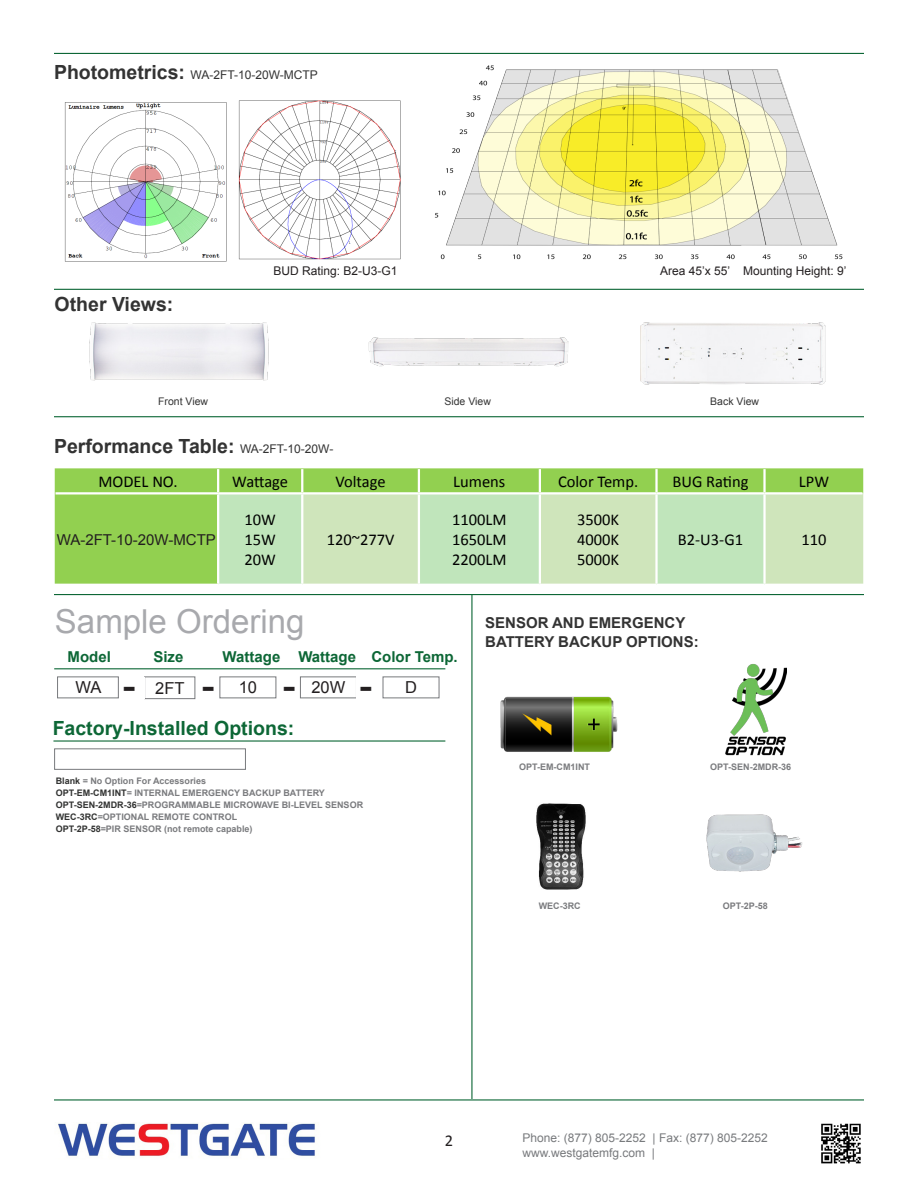
<style>
.page{position:relative;width:918px;height:1188px;background:#fff}
.page>*{position:absolute;margin:0;border:0;box-sizing:border-box;transform-origin:0 0}
.t1{font:33px "Arial";color:#a8a9ad}
.t2{font:700 28.5px "Verdana";color:#231f20}
.t3{font:700 19.5px "Arial";color:#333}
.t4{font:700 19.5px "Arial";color:#0d6736}
.t5{font:16.5px "Calibri";color:#000}
.t6{font:16.5px "Arial";color:#231f20}
.t7{font:16.5px "Calibri";color:#231f20}
.t8{font:700 15px "Arial";color:#333}
.t9{font:700 15px "Arial";color:#0d6736}
.t10{font:15px "Arial";color:#231f20}
.t11{font:12px "Arial";color:#787a7d}
.t12{font:12px "Arial";color:#231f20}
.t13{font:12px "Arial";color:#333}
.t14{font:10.5px "Arial";color:#333}
.t15{font:700 9px "Arial";color:#7a7b7e}
.s1{font-weight:700;font-size:19.5px}
.s2{font-weight:400;font-size:12px}
.s3{color:#323332}
</style>
<div class="page">
<hr style="left:54px;top:416px;width:810px;height:1px;background:#0d6736">
<hr style="left:54px;top:53px;width:810px;height:1px;background:#0d6736">
<hr style="left:54px;top:289px;width:810px;height:1px;background:#0d6736">
<div style="left:55px;top:468px;width:808px;height:116px;background:#92d050"></div>
<div style="left:218px;top:494px;width:84px;height:90px;background:#c0e5bb"></div>
<svg style="left:302px;top:494px;width:561px;height:90px;background:#c9e5bb"></svg>
<hr style="left:217px;top:469px;width:2px;height:23px;background:#fff">
<hr style="left:301px;top:469px;width:2px;height:23px;background:#fff">
<hr style="left:418px;top:469px;width:2px;height:23px;background:#fff">
<hr style="left:539px;top:469px;width:2px;height:23px;background:#fff">
<hr style="left:655px;top:469px;width:3px;height:23px;background:#fff">
<hr style="left:763px;top:469px;width:3px;height:23px;background:#fff">
<hr style="left:217px;top:495px;width:2px;height:89px;background:#fff">
<hr style="left:301px;top:495px;width:2px;height:89px;background:#fff">
<hr style="left:418px;top:495px;width:2px;height:89px;background:#fff">
<hr style="left:539px;top:495px;width:2px;height:89px;background:#fff">
<hr style="left:655px;top:495px;width:3px;height:89px;background:#fff">
<hr style="left:763px;top:495px;width:3px;height:89px;background:#fff">
<hr style="left:56px;top:492px;width:162px;height:2px;background:#fff">
<hr style="left:218px;top:492px;width:84px;height:2px;background:#fff">
<hr style="left:302px;top:492px;width:117px;height:2px;background:#fff">
<hr style="left:419px;top:492px;width:121px;height:2px;background:#fff">
<hr style="left:540px;top:492px;width:117px;height:2px;background:#fff">
<hr style="left:657px;top:492px;width:108px;height:2px;background:#fff">
<hr style="left:765px;top:492px;width:98px;height:2px;background:#fff">
<hr style="left:54px;top:594px;width:810px;height:1px;background:#0d6736">
<hr style="left:54px;top:1099px;width:810px;height:2px;background:#0d6736">
<hr style="left:471px;top:594px;width:1px;height:505px;background:#0d6736">
<img style="left:64px;top:102px;width:163px;height:160px">
<img style="left:239px;top:100px;width:162px;height:160px">
<img style="left:435px;top:65px;width:408px;height:195px">
<img style="left:89px;top:322px;width:180px;height:59px">
<hr style="left:53px;top:740px;width:392px;height:2px;background:#0d6736">
<div style="left:54px;top:748px;width:192px;height:22px;background:#fff;border:1px solid #787a7d"></div>
<img style="left:58px;top:1123px;width:257px;height:34px">
<img style="left:821px;top:1123px;width:40px;height:41px">
<img style="left:368px;top:337px;width:201px;height:30px">
<img style="left:500px;top:696px;width:118px;height:56px">
<img style="left:726px;top:664px;width:60px;height:92px">
<img style="left:536px;top:803px;width:50px;height:87px">
<img style="left:706px;top:814px;width:97px;height:58px">
<div style="left:57px;top:677px;width:62px;height:21px;border:1px solid #787a7d"></div>
<div style="left:220px;top:677px;width:56px;height:21px;border:1px solid #787a7d"></div>
<div style="left:300px;top:677px;width:57px;height:21px;border:1px solid #787a7d"></div>
<div style="left:144px;top:677px;width:51px;height:22px;border:1px solid #787a7d"></div>
<div style="left:383px;top:677px;width:56px;height:21px;border:1px solid #787a7d"></div>
<hr style="left:54px;top:668px;width:391px;height:1px;background:#0d6736">
<img style="left:640px;top:322px;width:186px;height:63px">
<p class="t13" style="left:54px;top:67px;width:265px"><span class="s1">Photometrics:</span> WA-2FT-10-20W-MCTP</p>
<p class="t3" style="left:55px;top:292px;width:120px">Other Views:</p>
<p class="t12" style="left:273px;top:263px;width:126px">BUD Rating: B2-U3-G1</p>
<p class="t12" style="left:660px;top:263px;width:188px">Area 45’x 55’ Mounting Height: 9’</p>
<p class="t14" style="left:158px;top:395px;width:51px">Front View</p>
<p class="t14" style="left:444px;top:394px;width:48px">Side View</p>
<p class="t14" style="left:710px;top:395px;width:50px">Back View</p>
<p class="t3" style="left:54px;top:434px;width:281px">Performance Table: <span class="s2">WA-2FT-10-20W-</span></p>
<p class="t5" style="left:98px;top:471px;width:81px">MODEL NO.</p>
<p class="t5" style="left:232px;top:471px;width:57px">Wattage</p>
<p class="t5" style="left:335px;top:471px;width:52px">Voltage</p>
<p class="t5" style="left:453px;top:471px;width:54px">Lumens</p>
<p class="t5" style="left:558px;top:471px;width:82px">Color Temp.</p>
<p class="t5" style="left:672px;top:471px;width:78px">BUG Rating</p>
<p class="t5" style="left:799px;top:471px;width:32px">LPW</p>
<p class="t10" style="left:57px;top:529px;width:161px">WA-2FT-10-20W-MCTP</p>
<p class="t5" style="left:245px;top:510px;width:33px">10W</p>
<p class="t5" style="left:245px;top:530px;width:33px">15W</p>
<p class="t5" style="left:245px;top:549px;width:33px">20W</p>
<p class="t1" style="left:55px;top:600px;width:251px">Sample Ordering</p>
<p class="t5" style="left:327px;top:530px;width:69px">120~277V</p>
<p class="t5" style="left:452px;top:510px;width:56px">1100LM</p>
<p class="t5" style="left:452px;top:530px;width:56px">1650LM</p>
<p class="t5" style="left:452px;top:549px;width:56px">2200LM</p>
<p class="t5" style="left:577px;top:510px;width:44px">3500K</p>
<p class="t5" style="left:577px;top:530px;width:44px">4000K</p>
<p class="t5" style="left:577px;top:549px;width:44px">5000K</p>
<p class="t5" style="left:678px;top:530px;width:67px">B2-U3-G1</p>
<p class="t5" style="left:802px;top:530px;width:27px">110</p>
<p class="t8" style="left:485px;top:612px;width:202px">SENSOR AND EMERGENCY</p>
<p class="t8" style="left:485px;top:632px;width:215px">BATTERY BACKUP OPTIONS:</p>
<p class="t9" style="left:68px;top:647px;width:45px">Model</p>
<p class="t9" style="left:223px;top:647px;width:59px">Wattage</p>
<p class="t9" style="left:298px;top:647px;width:59px">Wattage</p>
<p class="t9" style="left:371px;top:647px;width:88px">Color Temp.</p>
<p class="t9" style="left:153px;top:647px;width:32px">Size</p>
<p class="t6" style="left:75px;top:677px;width:27px">WA</p>
<p class="t6" style="left:155px;top:677px;width:31px">2FT</p>
<p class="t6" style="left:239px;top:677px;width:20px">10</p>
<p class="t6" style="left:311px;top:677px;width:35px">20W</p>
<p class="t6" style="left:405px;top:677px;width:13px">D</p>
<p class="t2" style="left:122px;top:670px;width:15px">-</p>
<p class="t2" style="left:202px;top:670px;width:15px">-</p>
<p class="t2" style="left:283px;top:670px;width:15px">-</p>
<p class="t2" style="left:359px;top:670px;width:15px">-</p>
<p class="t4" style="left:53px;top:715px;width:243px">Factory-Installed Options:</p>
<p class="t15" style="left:56px;top:775px;width:152px"><span class="s3">Blank</span> = No Option For Accessories</p>
<p class="t15" style="left:56px;top:787px;width:271px"><span class="s3">OPT-EM-CM1INT</span>= INTERNAL EMERGENCY BACKUP BATTERY</p>
<p class="t15" style="left:56px;top:799px;width:309px"><span class="s3">OPT-SEN-2MDR-36</span>=PROGRAMMABLE MICROWAVE BI-LEVEL SENSOR</p>
<p class="t15" style="left:56px;top:811px;width:183px"><span class="s3">WEC-3RC</span>=OPTIONAL REMOTE CONTROL</p>
<p class="t15" style="left:56px;top:823px;width:198px"><span class="s3">OPT-2P-58</span>=PIR SENSOR (not remote capable)</p>
<p class="t15" style="left:519px;top:761px;width:72px">OPT-EM-CM1INT</p>
<p class="t15" style="left:710px;top:761px;width:83px">OPT-SEN-2MDR-36</p>
<p class="t15" style="left:539px;top:900px;width:43px">WEC-3RC</p>
<p class="t15" style="left:723px;top:900px;width:47px">OPT-2P-58</p>
<p class="t7" style="left:445px;top:1131px;width:10px">2</p>
<p class="t11" style="left:522px;top:1130px;width:247px">Phone: (877) 805-2252 | Fax: (877) 805-2252</p>
<p class="t11" style="left:522px;top:1145px;width:134px">www.westgatemfg.com |</p>
</div>
